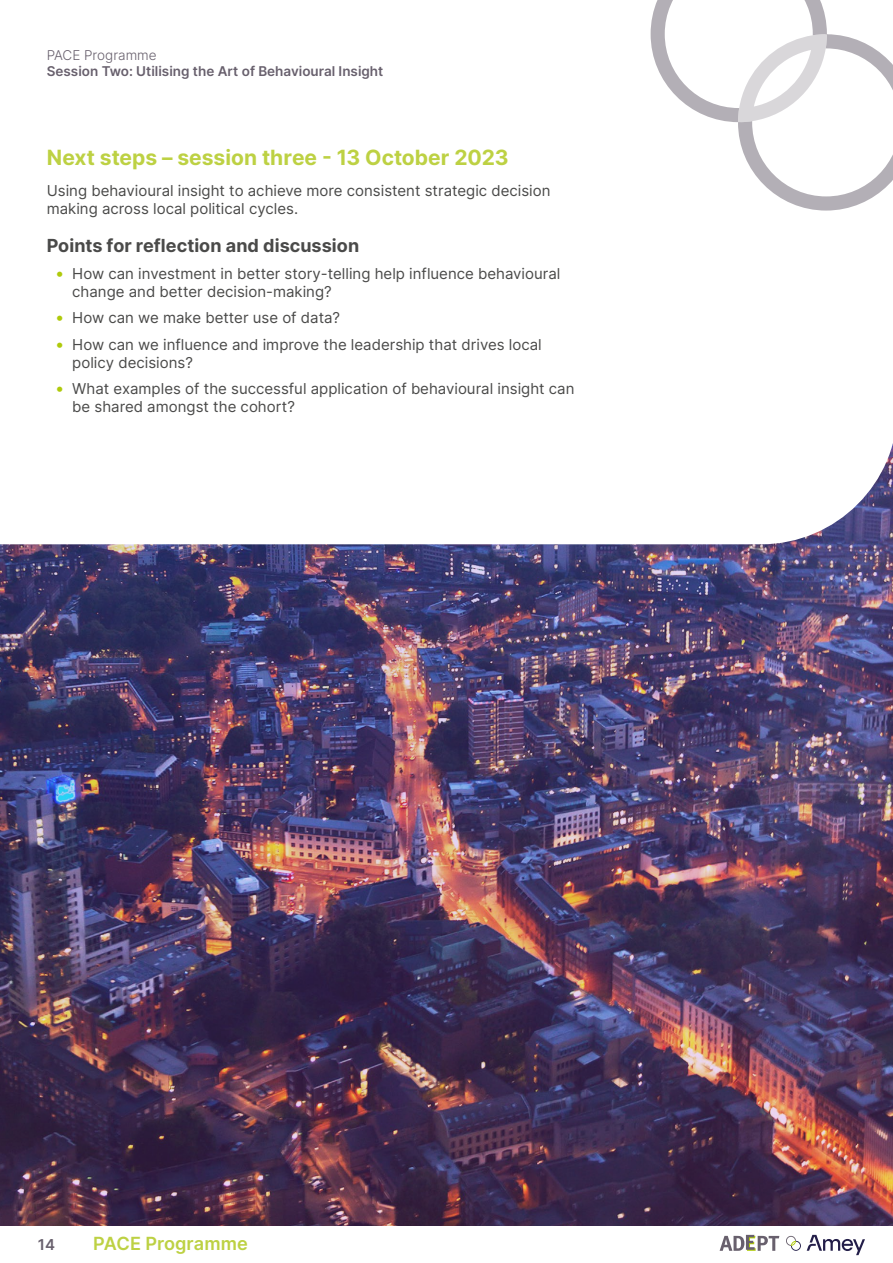
<style>
.page{position:relative;width:893px;height:1263px;background:#fff}
.page>*{position:absolute;margin:0;border:0;box-sizing:border-box;transform-origin:0 0}
.t1{font:700 21px "Inter";color:#bdd143}
.t2{font:600 18.15px "Inter";color:#bdd143}
.t3{font:700 18px "Inter";color:#4a4a49}
.t4{font:15px/18px "Inter";color:#4a4a49}
.t5{font:600 15px "Inter";color:#68606d}
.t6{font:600 13.5px "Inter";color:#68606d}
.t7{font:300 13.5px "Inter";color:#68606d}
.s1{font-size:16.5px;color:#afca0b}
</style>
<div class="page">
<svg style="left:651px;top:0;width:242px;height:211px"></svg>
<img style="left:0;top:544px;width:893px;height:682px">
<svg style="left:770px;top:443px;width:123px;height:101px"></svg>
<svg style="left:786px;top:1236px;width:15px;height:15px"></svg>
<svg style="left:720px;top:1235px;width:59px;height:16px"></svg>
<svg style="left:807px;top:1235px;width:58px;height:20px"></svg>
<p class="t7" style="left:47px;top:45px;width:111px">PACE Programme</p>
<p class="t6" style="left:47px;top:61px;width:338px">Session Two: Utilising the Art of Behavioural Insight</p>
<h1 class="t1" style="left:47px;top:142px;width:463px">Next steps – session three - 13 October 2023</h1>
<p class="t4" style="left:47px;top:181px;width:505px">Using behavioural insight to achieve more consistent strategic decision making across local political cycles.</p>
<p class="t3" style="left:47px;top:233px;width:314px">Points for reflection and discussion</p>
<p class="t4" style="left:72px;top:264px;width:490px;text-indent:-17px"><span class="s1">•</span> How can investment in better story-telling help influence behavioural change and better decision-making?</p>
<p class="t4" style="left:55px;top:309px;width:286px"><span class="s1">•</span> How can we make better use of data?</p>
<p class="t4" style="left:72px;top:335px;width:471px;text-indent:-17px"><span class="s1">•</span> How can we influence and improve the leadership that drives local policy decisions?</p>
<p class="t4" style="left:72px;top:380px;width:504px;text-indent:-17px"><span class="s1">•</span> What examples of the successful application of behavioural insight can be shared amongst the cohort?</p>
<p class="t5" style="left:38px;top:1234px;width:19px">14</p>
<p class="t2" style="left:93px;top:1230px;width:156px">PACE Programme</p>
</div>
